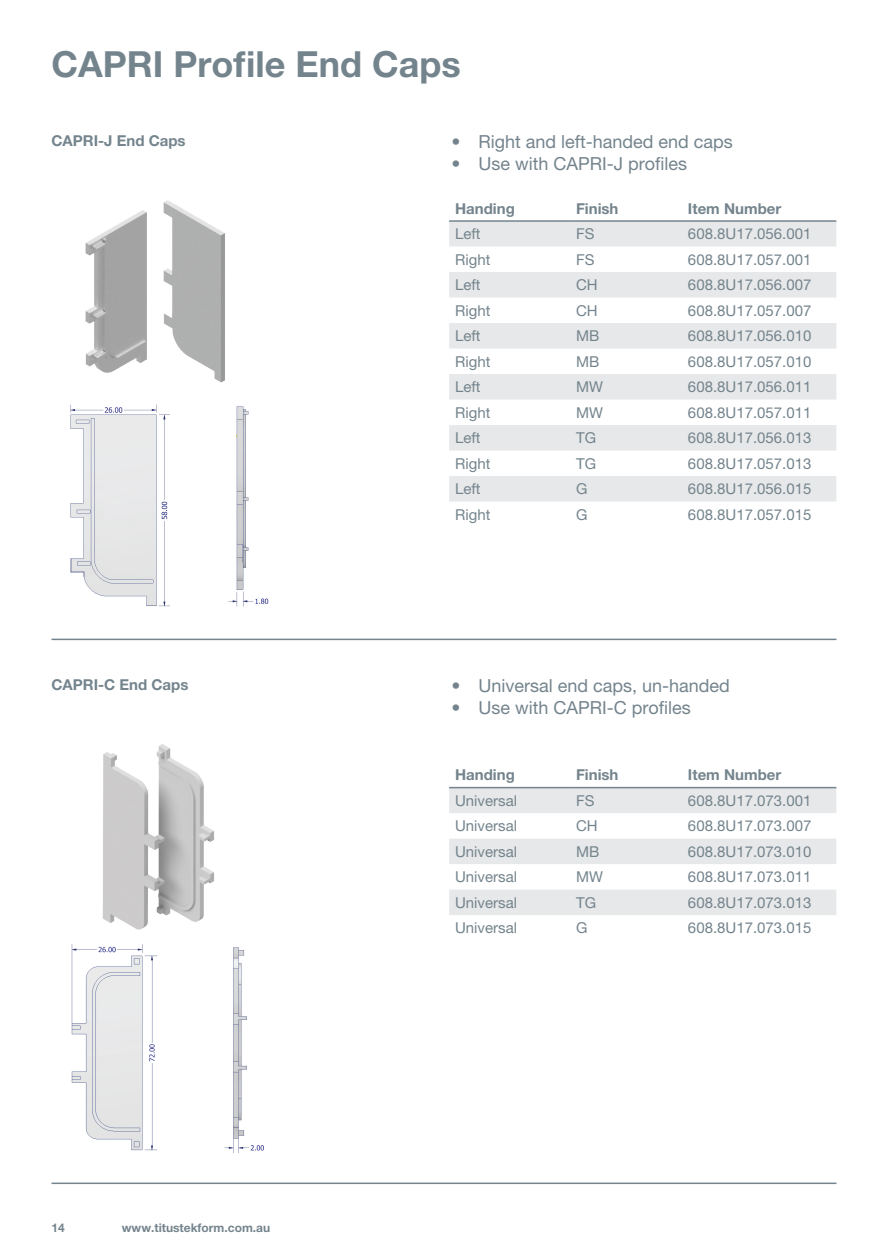
<style>
.page{position:relative;width:888px;height:1258px;background:#fff}
.page>*{position:absolute;margin:0;border:0;box-sizing:border-box;transform-origin:0 0}
.t1{font:700 36px "Helvetica Neue LT Pro";color:#74848d}
.t2{font:18px "Helvetica Neue LT Pro";color:#74848d}
.t3{font:15px "Helvetica Neue LT Pro";color:#74848d}
.t4{font:700 15px "Helvetica Neue LT Pro";color:#74848d}
.t5{font:700 12px "Helvetica Neue LT Pro";color:#74848d}
</style>
<div class="page">
<hr style="left:51px;top:1182px;width:785px;height:2px;background:#74848d">
<hr style="left:51px;top:639px;width:785px;height:1px;background:#74848d">
<img style="left:85px;top:200px;width:140px;height:183px">
<div style="left:449px;top:222px;width:387px;height:24px;background:#e7e8e9"></div>
<svg style="left:449px;top:272px;width:387px;height:229px;fill:#e7e8e9"></svg>
<hr style="left:449px;top:220px;width:121px;height:2px;background:#74848d">
<hr style="left:570px;top:220px;width:112px;height:2px;background:#74848d">
<hr style="left:682px;top:220px;width:154px;height:2px;background:#74848d">
<img style="left:70px;top:404px;width:100px;height:203px">
<img style="left:228px;top:406px;width:41px;height:201px">
<div style="left:449px;top:788px;width:387px;height:25px;background:#e7e8e9"></div>
<svg style="left:449px;top:839px;width:387px;height:76px"></svg>
<hr style="left:449px;top:787px;width:121px;height:1px;background:#74848d">
<hr style="left:570px;top:787px;width:112px;height:1px;background:#74848d">
<hr style="left:682px;top:787px;width:154px;height:1px;background:#74848d">
<img style="left:102px;top:744px;width:112px;height:186px">
<img style="left:71px;top:944px;width:87px;height:207px">
<img style="left:224px;top:947px;width:40px;height:206px">
<p class="t1" style="left:51px;top:42px;width:411px">CAPRI Profile End Caps</p>
<p class="t4" style="left:51px;top:131px;width:136px">CAPRI-J End Caps</p>
<p class="t2" style="left:451px;top:131px;width:283px">• Right and left-handed end caps</p>
<p class="t2" style="left:451px;top:153px;width:237px">• Use with CAPRI-J profiles</p>
<p class="t4" style="left:455px;top:199px;width:61px">Handing</p>
<p class="t4" style="left:576px;top:199px;width:44px">Finish</p>
<p class="t4" style="left:688px;top:199px;width:95px">Item Number</p>
<p class="t3" style="left:455px;top:225px;width:27px">Left</p>
<p class="t3" style="left:576px;top:225px;width:20px">FS</p>
<p class="t3" style="left:688px;top:225px;width:125px">608.8U17.056.001</p>
<p class="t3" style="left:455px;top:250px;width:37px">Right</p>
<p class="t3" style="left:576px;top:250px;width:20px">FS</p>
<p class="t3" style="left:688px;top:250px;width:125px">608.8U17.057.001</p>
<p class="t3" style="left:455px;top:276px;width:27px">Left</p>
<p class="t3" style="left:576px;top:276px;width:23px">CH</p>
<p class="t3" style="left:688px;top:276px;width:125px">608.8U17.056.007</p>
<p class="t3" style="left:455px;top:301px;width:37px">Right</p>
<p class="t3" style="left:576px;top:301px;width:23px">CH</p>
<p class="t3" style="left:688px;top:301px;width:125px">608.8U17.057.007</p>
<p class="t3" style="left:455px;top:327px;width:27px">Left</p>
<p class="t3" style="left:576px;top:327px;width:25px">MB</p>
<p class="t3" style="left:688px;top:327px;width:125px">608.8U17.056.010</p>
<p class="t3" style="left:455px;top:352px;width:37px">Right</p>
<p class="t3" style="left:576px;top:352px;width:25px">MB</p>
<p class="t3" style="left:688px;top:352px;width:125px">608.8U17.057.010</p>
<p class="t3" style="left:455px;top:378px;width:27px">Left</p>
<p class="t3" style="left:576px;top:378px;width:28px">MW</p>
<p class="t3" style="left:688px;top:378px;width:125px">608.8U17.056.011</p>
<p class="t3" style="left:455px;top:403px;width:37px">Right</p>
<p class="t3" style="left:576px;top:403px;width:28px">MW</p>
<p class="t3" style="left:688px;top:403px;width:125px">608.8U17.057.011</p>
<p class="t3" style="left:455px;top:429px;width:27px">Left</p>
<p class="t3" style="left:576px;top:429px;width:21px">TG</p>
<p class="t3" style="left:688px;top:429px;width:125px">608.8U17.056.013</p>
<p class="t3" style="left:455px;top:454px;width:37px">Right</p>
<p class="t3" style="left:576px;top:454px;width:21px">TG</p>
<p class="t3" style="left:688px;top:454px;width:125px">608.8U17.057.013</p>
<p class="t3" style="left:455px;top:480px;width:27px">Left</p>
<p class="t3" style="left:576px;top:480px;width:13px">G</p>
<p class="t3" style="left:688px;top:480px;width:125px">608.8U17.056.015</p>
<p class="t3" style="left:455px;top:505px;width:37px">Right</p>
<p class="t3" style="left:576px;top:505px;width:13px">G</p>
<p class="t3" style="left:688px;top:505px;width:125px">608.8U17.057.015</p>
<p class="t4" style="left:51px;top:675px;width:138px">CAPRI-C End Caps</p>
<p class="t2" style="left:451px;top:675px;width:280px">• Universal end caps, un-handed</p>
<p class="t2" style="left:451px;top:696px;width:241px">• Use with CAPRI-C profiles</p>
<p class="t5" style="left:51px;top:1220px;width:15px">14</p>
<p class="t5" style="left:122px;top:1220px;width:150px">www.titustekform.com.au</p>
<p class="t4" style="left:455px;top:765px;width:61px">Handing</p>
<p class="t4" style="left:576px;top:765px;width:44px">Finish</p>
<p class="t4" style="left:688px;top:765px;width:95px">Item Number</p>
<p class="t3" style="left:455px;top:791px;width:63px">Universal</p>
<p class="t3" style="left:576px;top:791px;width:20px">FS</p>
<p class="t3" style="left:688px;top:791px;width:125px">608.8U17.073.001</p>
<p class="t3" style="left:455px;top:817px;width:63px">Universal</p>
<p class="t3" style="left:576px;top:817px;width:23px">CH</p>
<p class="t3" style="left:688px;top:817px;width:125px">608.8U17.073.007</p>
<p class="t3" style="left:455px;top:842px;width:63px">Universal</p>
<p class="t3" style="left:576px;top:842px;width:25px">MB</p>
<p class="t3" style="left:688px;top:842px;width:125px">608.8U17.073.010</p>
<p class="t3" style="left:455px;top:868px;width:63px">Universal</p>
<p class="t3" style="left:576px;top:868px;width:28px">MW</p>
<p class="t3" style="left:688px;top:868px;width:125px">608.8U17.073.011</p>
<p class="t3" style="left:455px;top:893px;width:63px">Universal</p>
<p class="t3" style="left:576px;top:893px;width:21px">TG</p>
<p class="t3" style="left:688px;top:893px;width:125px">608.8U17.073.013</p>
<p class="t3" style="left:455px;top:919px;width:63px">Universal</p>
<p class="t3" style="left:576px;top:919px;width:13px">G</p>
<p class="t3" style="left:688px;top:919px;width:125px">608.8U17.073.015</p>
</div>
